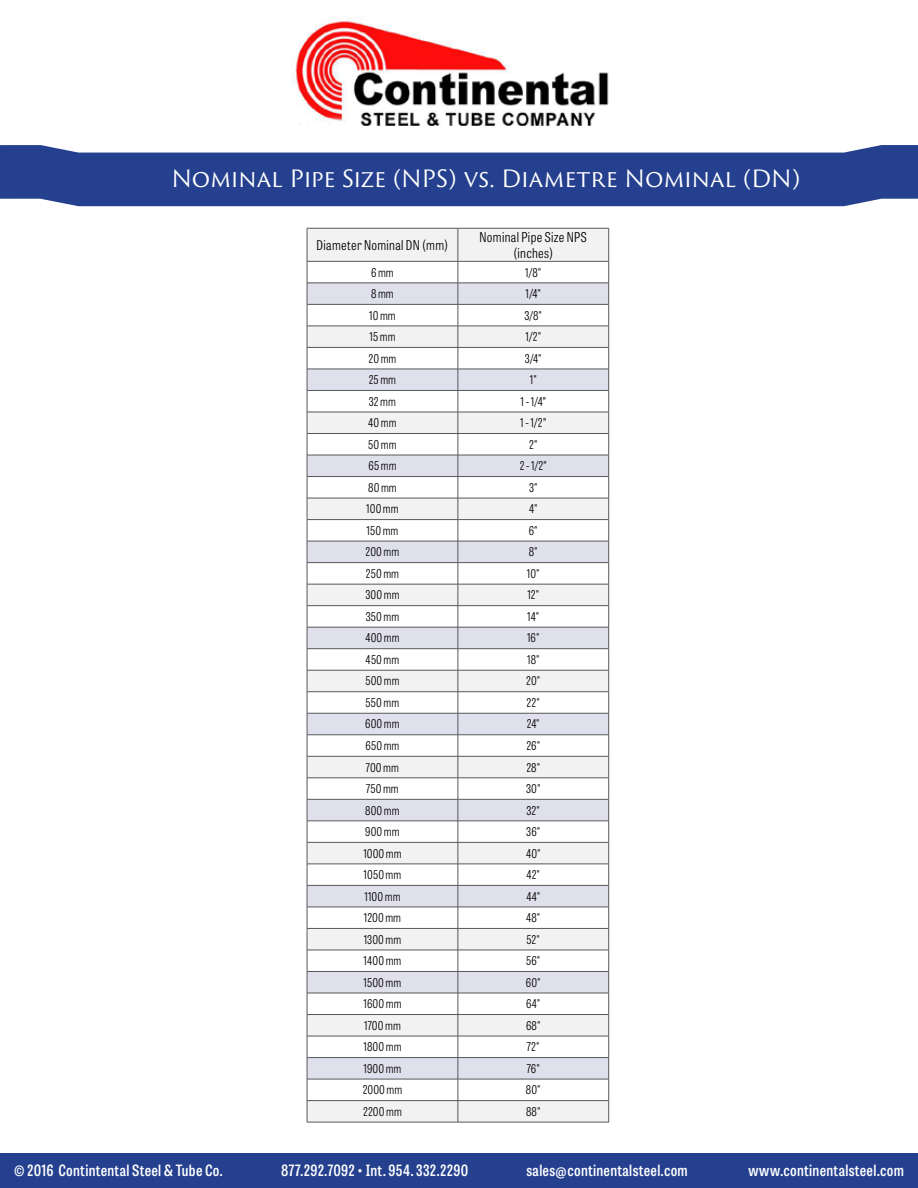
<style>
.page{position:relative;width:918px;height:1188px;background:#fff}
.page>*{position:absolute;margin:0;border:0;box-sizing:border-box;transform-origin:0 0}
.t1{font:23.25px "Trajan Sans Pro";letter-spacing:-.015em;color:#fff}
.t2{font:600 15.6px "Tablet Gothic Condensed";letter-spacing:.02em;color:#fff}
.t3{font:300 13.5px/16.5px "Tablet Gothic Condensed";letter-spacing:.025em;color:#000;text-align:center}
.t4{font:300 12px "Tablet Gothic Condensed";letter-spacing:.01em;color:#000}
</style>
<div class="page">
<div style="left:0;top:1153px;width:918px;height:35px;background:#24408e"></div>
<img style="left:291px;top:15px;width:318px;height:110px">
<svg style="left:307px;top:228px;width:302px;height:894px"></svg>
<hr style="left:307px;top:1122px;width:151px;height:1px;background:#57585b">
<hr style="left:458px;top:1122px;width:151px;height:1px;background:#57585b">
<svg style="left:0;top:145px;width:918px;height:61px;background:#3e579b"></svg>
<h1 class="t1" style="left:171px;top:162px;width:631px">Nominal Pipe Size (NPS) vs. Diametre Nominal (DN)</h1>
<p class="t3" style="left:317px;top:236px;width:133px">Diameter Nominal DN (mm)</p>
<p class="t3" style="left:480px;top:228px;width:109px">Nominal Pipe Size NPS (inches)</p>
<p class="t4" style="left:371px;top:264px;width:24px">6 mm</p>
<p class="t4" style="left:525px;top:264px;width:18px">1/8"</p>
<p class="t4" style="left:371px;top:286px;width:24px">8 mm</p>
<p class="t4" style="left:526px;top:286px;width:17px">1/4"</p>
<p class="t4" style="left:369px;top:307px;width:28px">10 mm</p>
<p class="t4" style="left:524px;top:307px;width:19px">3/8"</p>
<p class="t4" style="left:369px;top:329px;width:28px">15 mm</p>
<p class="t4" style="left:525px;top:329px;width:17px">1/2"</p>
<p class="t4" style="left:369px;top:350px;width:29px">20 mm</p>
<p class="t4" style="left:525px;top:350px;width:18px">3/4"</p>
<p class="t4" style="left:369px;top:372px;width:29px">25 mm</p>
<p class="t4" style="left:530px;top:372px;width:9px">1"</p>
<p class="t4" style="left:369px;top:393px;width:29px">32mm</p>
<p class="t4" style="left:521px;top:393px;width:27px">1-1/4”</p>
<p class="t4" style="left:368px;top:415px;width:30px">40mm</p>
<p class="t4" style="left:520px;top:415px;width:28px">1-1/2”</p>
<p class="t4" style="left:368px;top:436px;width:30px">50 mm</p>
<p class="t4" style="left:529px;top:436px;width:10px">2"</p>
<p class="t4" style="left:368px;top:458px;width:30px">65mm</p>
<p class="t4" style="left:520px;top:458px;width:29px">2-1/2”</p>
<p class="t4" style="left:368px;top:479px;width:30px">80 mm</p>
<p class="t4" style="left:529px;top:479px;width:10px">3"</p>
<p class="t4" style="left:366px;top:501px;width:34px">100 mm</p>
<p class="t4" style="left:529px;top:501px;width:10px">4"</p>
<p class="t4" style="left:367px;top:522px;width:33px">150 mm</p>
<p class="t4" style="left:529px;top:522px;width:10px">6"</p>
<p class="t4" style="left:366px;top:544px;width:35px">200 mm</p>
<p class="t4" style="left:529px;top:544px;width:10px">8"</p>
<p class="t4" style="left:366px;top:565px;width:35px">250 mm</p>
<p class="t4" style="left:527px;top:565px;width:14px">10"</p>
<p class="t4" style="left:365px;top:587px;width:36px">300 mm</p>
<p class="t4" style="left:527px;top:587px;width:13px">12"</p>
<p class="t4" style="left:366px;top:609px;width:35px">350 mm</p>
<p class="t4" style="left:527px;top:609px;width:14px">14"</p>
<p class="t4" style="left:365px;top:630px;width:36px">400 mm</p>
<p class="t4" style="left:527px;top:630px;width:14px">16"</p>
<p class="t4" style="left:366px;top:652px;width:35px">450 mm</p>
<p class="t4" style="left:527px;top:652px;width:14px">18"</p>
<p class="t4" style="left:365px;top:673px;width:36px">500 mm</p>
<p class="t4" style="left:526px;top:673px;width:16px">20"</p>
<p class="t4" style="left:366px;top:695px;width:35px">550 mm</p>
<p class="t4" style="left:527px;top:695px;width:15px">22"</p>
<p class="t4" style="left:365px;top:716px;width:36px">600 mm</p>
<p class="t4" style="left:527px;top:716px;width:14px">24"</p>
<p class="t4" style="left:366px;top:738px;width:35px">650 mm</p>
<p class="t4" style="left:526px;top:738px;width:15px">26"</p>
<p class="t4" style="left:366px;top:759px;width:35px">700 mm</p>
<p class="t4" style="left:526px;top:759px;width:15px">28"</p>
<p class="t4" style="left:366px;top:781px;width:34px">750 mm</p>
<p class="t4" style="left:526px;top:781px;width:16px">30"</p>
<p class="t4" style="left:365px;top:802px;width:36px">800 mm</p>
<p class="t4" style="left:527px;top:802px;width:15px">32"</p>
<p class="t4" style="left:365px;top:824px;width:36px">900 mm</p>
<p class="t4" style="left:526px;top:824px;width:16px">36"</p>
<p class="t4" style="left:363px;top:845px;width:40px">1000 mm</p>
<p class="t4" style="left:526px;top:845px;width:16px">40"</p>
<p class="t4" style="left:364px;top:867px;width:39px">1050 mm</p>
<p class="t4" style="left:527px;top:867px;width:15px">42"</p>
<p class="t4" style="left:364px;top:888px;width:38px">1100 mm</p>
<p class="t4" style="left:526px;top:888px;width:15px">44"</p>
<p class="t4" style="left:364px;top:910px;width:39px">1200 mm</p>
<p class="t4" style="left:526px;top:910px;width:16px">48"</p>
<p class="t4" style="left:364px;top:931px;width:39px">1300 mm</p>
<p class="t4" style="left:527px;top:931px;width:15px">52"</p>
<p class="t4" style="left:364px;top:953px;width:39px">1400 mm</p>
<p class="t4" style="left:526px;top:953px;width:16px">56"</p>
<p class="t4" style="left:364px;top:974px;width:39px">1500 mm</p>
<p class="t4" style="left:526px;top:974px;width:16px">60"</p>
<p class="t4" style="left:363px;top:996px;width:39px">1600 mm</p>
<p class="t4" style="left:526px;top:996px;width:16px">64"</p>
<p class="t4" style="left:364px;top:1017px;width:38px">1700 mm</p>
<p class="t4" style="left:526px;top:1017px;width:16px">68"</p>
<p class="t4" style="left:363px;top:1039px;width:40px">1800 mm</p>
<p class="t4" style="left:527px;top:1039px;width:14px">72"</p>
<p class="t4" style="left:364px;top:1060px;width:39px">1900 mm</p>
<p class="t4" style="left:527px;top:1060px;width:15px">76"</p>
<p class="t4" style="left:363px;top:1082px;width:41px">2000 mm</p>
<p class="t4" style="left:526px;top:1082px;width:16px">80"</p>
<p class="t4" style="left:363px;top:1103px;width:40px">2200 mm</p>
<p class="t4" style="left:526px;top:1103px;width:16px">88"</p>
<h2 class="t2" style="left:14px;top:1160px;width:210px">© 2016 Contintental Steel &amp; Tube Co.</h2>
<h2 class="t2" style="left:281px;top:1160px;width:188px">877.292.7092 • Int. 954. 332.2290</h2>
<h2 class="t2" style="left:526px;top:1160px;width:163px">sales@continentalsteel.com</h2>
<h2 class="t2" style="left:748px;top:1160px;width:157px">www.continentalsteel.com</h2>
</div>
